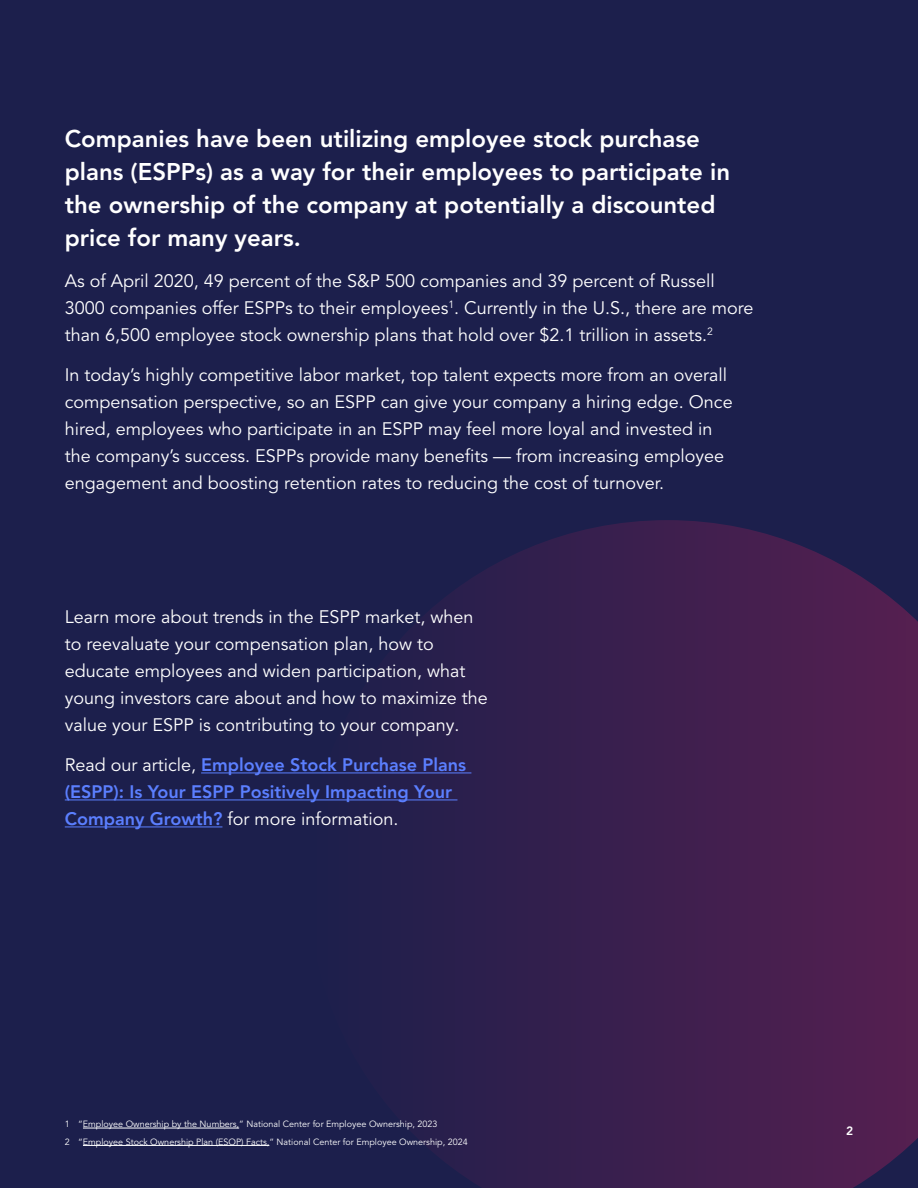
<style>
.page{position:relative;width:918px;height:1188px;background:#1c1f4c}
.page>*{position:absolute;margin:0;border:0;box-sizing:border-box;transform-origin:0 0}
.t1{font:800 24px/33px "Avenir LT Pro";color:#fff}
.t2{font:18px/27px "Avenir LT Pro";color:#fff}
.t3{font:800 18px/27px "Avenir LT Pro";color:#5b7fff}
.t4{font:800 12px "Avenir LT Pro";color:#fff}
.t5{font:9px/17.4px "Avenir LT Pro";color:#fff}
.s1{font-weight:400;color:#fff}
</style>
<div class="page">
<svg style="left:308px;top:520px;width:610px;height:668px"></svg>
<hr style="left:201px;top:772px;width:270px;height:1px;background:#5b7fff">
<hr style="left:65px;top:799px;width:392px;height:1px;background:#5b7fff">
<hr style="left:65px;top:826px;width:157px;height:1px;background:#5b7fff">
<hr style="left:83px;top:1128px;width:156px;height:1px;background:#fff">
<hr style="left:83px;top:1145px;width:186px;height:1px;background:#fff">
<h1 class="t1" style="left:65px;top:122px;width:667px">Companies have been utilizing employee stock purchase plans (ESPPs) as a way for their employees to participate in the ownership of the company at potentially a discounted price for many years.</h1>
<p class="t2" style="left:65px;top:267px;width:690px">As of April 2020, 49 percent of the S&amp;P 500 companies and 39 percent of Russell<br>3000 companies offer ESPPs to their employees<sup>1</sup>. Currently in the U.S., there are more than 6,500 employee stock ownership plans that hold over $2.1 trillion in assets.<sup>2</sup></p>
<p class="t2" style="left:65px;top:362px;width:669px">In today’s highly competitive labor market, top talent expects more from an overall compensation perspective, so an ESPP can give your company a hiring edge. Once hired, employees who participate in an ESPP may feel more loyal and invested in the company’s success. ESPPs provide many benefits — from increasing employee engagement and boosting retention rates to reducing the cost of turnover.</p>
<p class="t2" style="left:65px;top:603px;width:425px">Learn more about trends in the ESPP market, when to reevaluate your compensation plan, how to educate employees and widen participation, what young investors care about and how to maximize the value your ESPP is contributing to your company.</p>
<p class="t3" style="left:65px;top:752px;width:403px"><span class="s1">Read our article,</span> Employee Stock Purchase Plans (ESPP): Is Your ESPP Positively Impacting Your<br>Company Growth? <span class="s1">for more information.</span></p>
<p class="t5" style="left:65px;top:1116px;width:404px">1 “Employee Ownership by the Numbers,” National Center for Employee Ownership, 2023<br>2 “Employee Stock Ownership Plan (ESOP) Facts,” National Center for Employee Ownership, 2024</p>
<p class="t4" style="left:846px;top:1124px;width:9px">2</p>
</div>
